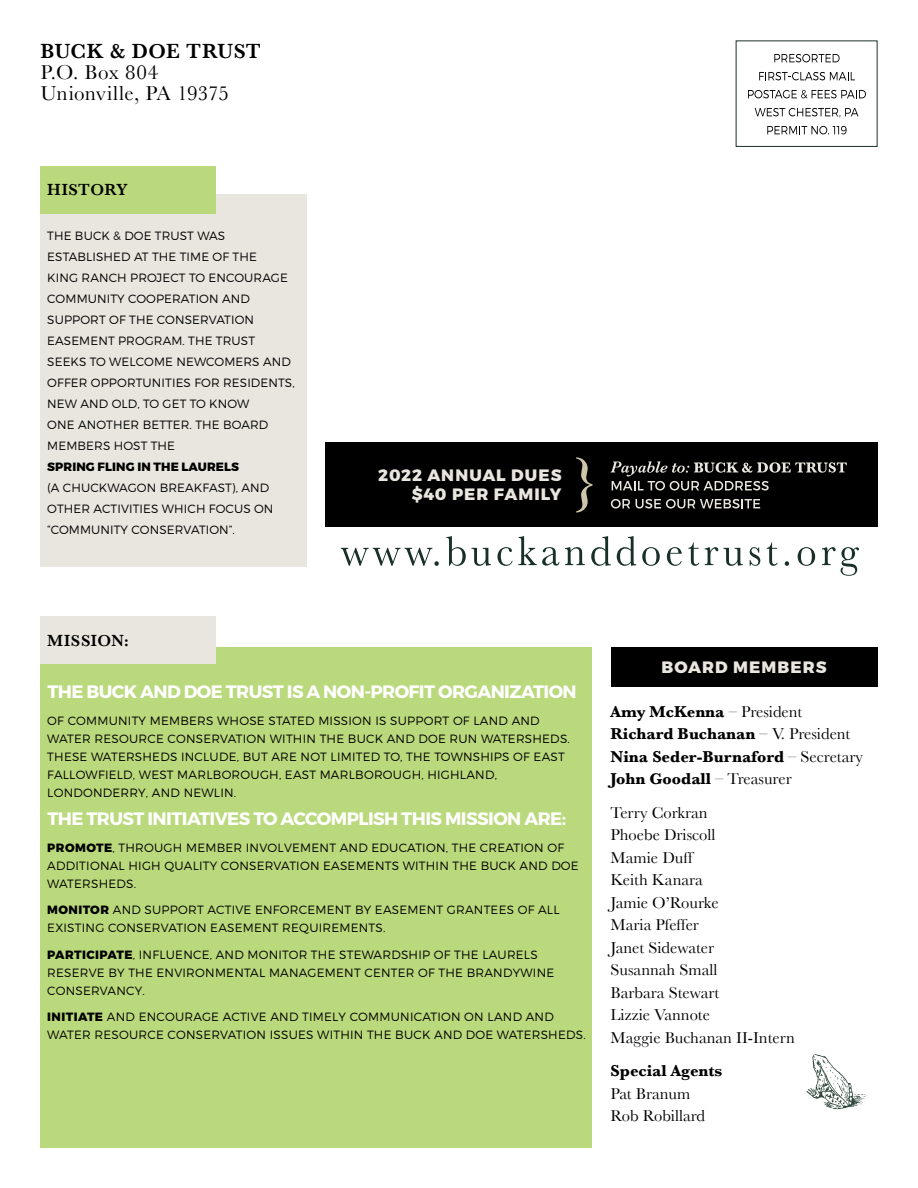
<style>
.page{position:relative;width:918px;height:1188px;background:#fff}
.page>*{position:absolute;margin:0;border:0;box-sizing:border-box;transform-origin:0 0}
.t1{font:21px/21px "Baskerville";letter-spacing:.01em;color:#000}
.t2{font:600 21px "Baskerville";letter-spacing:.02em;color:#000}
.t3{font:700 18px "Montserrat";letter-spacing:-.03em;color:#fff}
.t4{font:16.5px/22.5px "Baskerville";color:#000}
.t5{font:700 16.5px/22.5px "Baskerville";color:#000}
.t6{font:800 16.5px/19.5px "Montserrat";letter-spacing:.06em;color:#e8e6de;text-align:right}
.t7{font:600 16.5px "Baskerville";letter-spacing:.025em;color:#000}
.t8{font:300 12px/21px "Montserrat";letter-spacing:.02em;color:#000}
.t9{font:800 12px "Montserrat";letter-spacing:.01em;color:#000}
.s1{font-weight:800}
.s2{font-weight:400}
</style>
<div class="page">
<div style="left:40px;top:647px;width:552px;height:501px;background:#bad97c"></div>
<div style="left:40px;top:194px;width:268px;height:373px;background:#e8e6de"></div>
<div style="left:40px;top:166px;width:176px;height:48px;background:#bad97c"></div>
<div style="left:325px;top:443px;width:552px;height:84px;background:#000"></div>
<div style="left:611px;top:647px;width:267px;height:40px;background:#000"></div>
<div style="left:40px;top:617px;width:176px;height:47px;background:#e8e6de"></div>
<svg style="left:774px;top:54px;width:66px;height:8px"></svg>
<svg style="left:759px;top:72px;width:96px;height:8px"></svg>
<svg style="left:748px;top:90px;width:118px;height:9px"></svg>
<svg style="left:755px;top:108px;width:104px;height:8px"></svg>
<svg style="left:767px;top:126px;width:80px;height:8px"></svg>
<svg style="left:341px;top:548px;width:98px;height:18px"></svg>
<svg style="left:446px;top:536px;width:45px;height:30px"></svg>
<svg style="left:498px;top:536px;width:61px;height:30px"></svg>
<svg style="left:565px;top:547px;width:20px;height:18px"></svg>
<svg style="left:591px;top:536px;width:20px;height:30px"></svg>
<svg style="left:617px;top:536px;width:19px;height:30px"></svg>
<svg style="left:642px;top:547px;width:18px;height:19px"></svg>
<svg style="left:667px;top:547px;width:15px;height:19px"></svg>
<svg style="left:688px;top:542px;width:11px;height:24px"></svg>
<svg style="left:705px;top:547px;width:38px;height:19px"></svg>
<svg style="left:750px;top:547px;width:10px;height:19px"></svg>
<svg style="left:767px;top:542px;width:11px;height:24px"></svg>
<svg style="left:785px;top:561px;width:4px;height:5px"></svg>
<svg style="left:798px;top:547px;width:17px;height:19px"></svg>
<svg style="left:822px;top:547px;width:37px;height:29px"></svg>
<svg style="left:611px;top:461px;width:236px;height:30px"></svg>
<svg style="left:611px;top:499px;width:19px;height:10px"></svg>
<svg style="left:636px;top:499px;width:124px;height:10px"></svg>
<svg style="left:576px;top:457px;width:16px;height:56px"></svg>
<svg style="left:807px;top:1054px;width:60px;height:55px"></svg>
<h1 class="t2" style="left:40px;top:38px;width:221px">BUCK &amp; DOE TRUST</h1>
<h1 class="t1" style="left:40px;top:61px;width:190px">P.O. Box 804<br>Unionville, PA 19375</h1>
<h3 class="t7" style="left:47px;top:180px;width:82px">HISTORY</h3>
<p class="t8" style="left:47px;top:225px;width:249px">THE BUCK &amp; DOE TRUST WAS<br>ESTABLISHED AT THE TIME OF THE<br>KING RANCH PROJECT TO ENCOURAGE<br>COMMUNITY COOPERATION AND<br>SUPPORT OF THE CONSERVATION<br>EASEMENT PROGRAM. THE TRUST<br>SEEKS TO WELCOME NEWCOMERS AND<br>OFFER OPPORTUNITIES FOR RESIDENTS,<br>NEW AND OLD, TO GET TO KNOW<br>ONE ANOTHER BETTER. THE BOARD<br>M EMBERS HOST THE</p>
<p class="t9" style="left:47px;top:459px;width:193px">SPRING FLING IN THE LAURELS</p>
<p class="t8" style="left:47px;top:477px;width:228px">(A CHUCKWAGON BREAKFAST), AND<br>OTHER ACTIVITIES WHICH FOCUS ON “COMMUNITY CONSERVATION”.</p>
<h3 class="t6" style="left:378px;top:466px;width:185px">2022 ANNUAL DUES $40 PER FAMILY</h3>
<h3 class="t7" style="left:47px;top:631px;width:83px">MISSION:</h3>
<h2 class="t3" style="left:47px;top:681px;width:531px">THE BUCK AND DOE TRUST IS A NON-PROFIT ORGANIZATION</h2>
<p class="t8" style="left:47px;top:711px;width:524px;line-height:18px">OF COMMUNITY MEMBERS WHOSE STATED MISSION IS SUPPORT OF LAND AND WATER RESOURCE CONSERVATION WITHIN THE BUCK AND DOE RUN WATERSHEDS.<br>THESE WATERSHEDS INCLUDE, BUT ARE NOT LIMITED TO, THE TOWNSHIPS OF EAST FALLOWFIELD, WEST MARLBOROUGH, EAST MARLBOROUGH, H IGHLAND, LONDONDERRY, AND N EWLIN.</p>
<h2 class="t3" style="left:47px;top:807px;width:520px">THE TRUST INITIATIVES TO ACCOMPLISH THIS MISSION ARE:</h2>
<p class="t8" style="left:47px;top:838px;width:533px;line-height:18px"><span class="s1">PROMOTE</span>, THROUGH MEMBER INVOLVEMENT AND EDUCATION, THE CREATION OF<br>ADDITIONAL HIGH QUALITY CONSERVATION EASEMENTS WITHIN THE BUCK AND DOE<br>WATERSHEDS.</p>
<p class="t8" style="left:47px;top:901px;width:514px;line-height:18px"><span class="s1">MONITOR</span> AND SUPPORT ACTIVE ENFORCEMENT BY EASEMENT GRANTEES OF ALL<br>EXISTING CONSERVATION EASEMENT REQUIREMENTS.</p>
<p class="t8" style="left:47px;top:945px;width:508px;line-height:18px"><span class="s1">PARTICIPATE</span>, INFLUENCE, AND MONITOR THE STEWARDSHIP OF THE LAURELS<br>R ESERVE BY THE E NVIRONMENTAL MANAGEMENT CENTER OF THE B RANDYWINE<br>CONSERVANCY.</p>
<p class="t8" style="left:47px;top:1008px;width:540px;line-height:18px"><span class="s1">INITIATE</span> AND ENCOURAGE ACTIVE AND TIMELY COMMUNICATION ON LAND AND<br>WATER RESOURCE CONSERVATION ISSUES WITHIN THE BUCK AND DOE WATERSHEDS.</p>
<h3 class="t6" style="left:662px;top:657px;width:166px">BOARD MEMBERS</h3>
<h3 class="t5" style="left:611px;top:700px;width:254px">Amy McKenna <span class="s2">– President<br></span>Richard Buchanan <span class="s2">– V. President<br></span>Nina Seder-Burnaford <span class="s2">– Secretary<br></span>John Goodall <span class="s2">– Treasurer</span></h3>
<h3 class="t4" style="left:611px;top:801px;width:186px">Terry Corkran<br>Phoebe Driscoll<br>Mamie Duff<br>Keith Kanara<br>Jamie O’Rourke<br>Maria Pfeffer<br>Janet Sidewater<br>Susannah Small<br>Barbara Stewart<br>Lizzie Vannote<br>Maggie Buchanan II-Intern</h3>
<h3 class="t5" style="left:611px;top:1059px;width:113px">Special Agents</h3>
<h3 class="t4" style="left:611px;top:1082px;width:96px">Pat Branum<br>Rob Robillard</h3>
</div>
